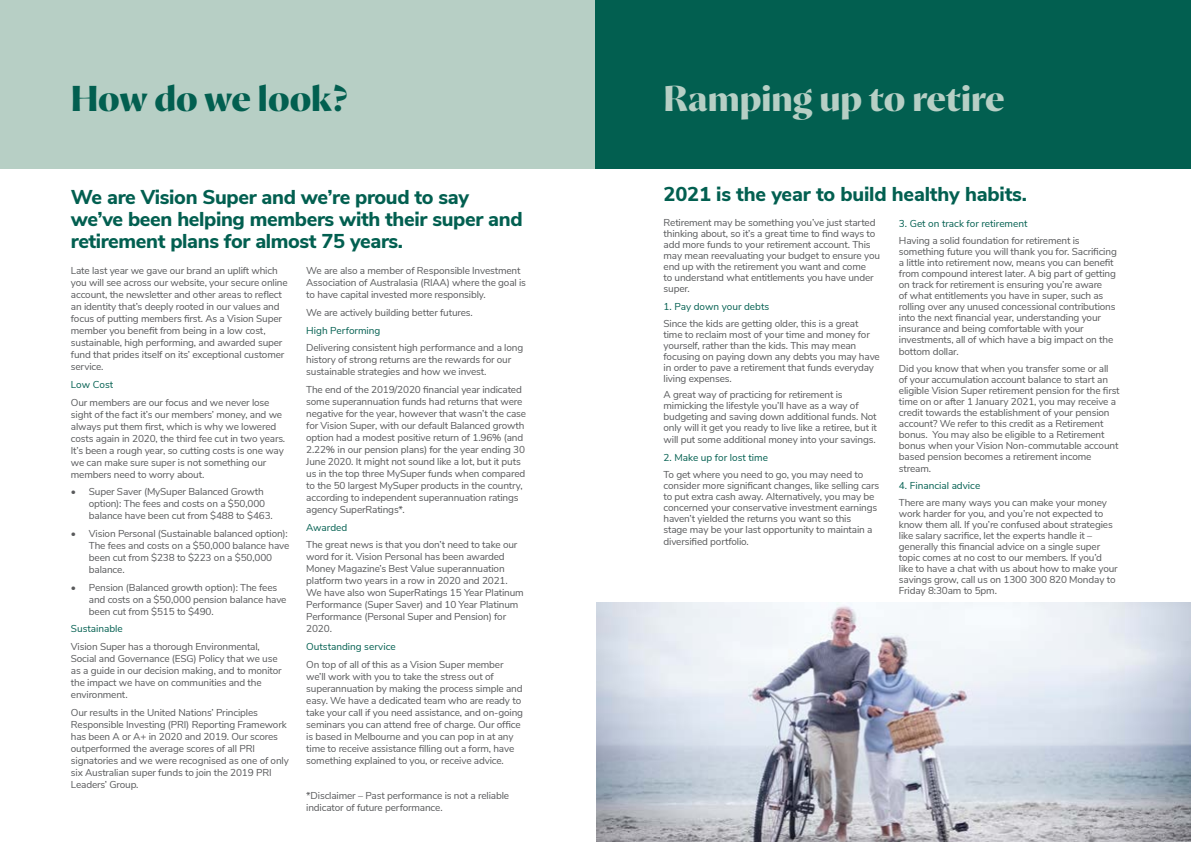
<style>
.page{position:relative;width:1191px;height:842px;background:#fff}
.page>*{position:absolute;margin:0;border:0;box-sizing:border-box;transform-origin:0 0}
.t1{font:800 36px "Proza Display";color:#b7cfc5}
.t2{font:800 36px "Proza Display";color:#025f50}
.t3{font:800 20px/22px "Nunito Sans";letter-spacing:-.02em;color:#025f50}
.t4{font:10px/12px "Nunito Sans";letter-spacing:-.015em;color:#58595b}
.t5{font:10px "Nunito Sans";color:#025f50}
</style>
<div class="page">
<div style="left:0;top:0;width:595px;height:168px;background:#b7cfc5"></div>
<div style="left:595px;top:0;width:596px;height:168px;background:#025f50"></div>
<img style="left:596px;top:602px;width:595px;height:240px">
<h1 class="t2" style="left:71px;top:77px;width:279px">How do we look?</h1>
<h2 class="t3" style="left:71px;top:185px;width:453px">We are Vision Super and we’re proud to say we’ve been helping members with their super and retirement plans for almost 75 years.</h2>
<p class="t4" style="left:71px;top:264px;width:218px">Late last year we gave our brand an uplift which you will see across our website, your secure online account, the newsletter and other areas to reflect an identity that’s deeply rooted in our values and focus of putting members first. As a Vision Super member you benefit from being in a low cost, sustainable, high performing, and awarded super fund that prides itself on its’ exceptional customer service.</p>
<p class="t5" style="left:71px;top:377px;width:44px">Low Cost</p>
<p class="t4" style="left:71px;top:395px;width:216px">Our members are our focus and we never lose sight of the fact it’s our members’ money, and we always put them first, which is why we lowered costs again in 2020, the third fee cut in two years.<br>It’s been a rough year, so cutting costs is one way we can make sure super is not something our members need to worry about.</p>
<p class="t4" style="left:89px;top:485px;width:185px;text-indent:-18px">• Super Saver (MySuper Balanced Growth option): The fees and costs on a $50,000 balance have been cut from $488 to $463.</p>
<p class="t4" style="left:89px;top:527px;width:202px;text-indent:-18px">• Vision Personal (Sustainable balanced option):<br>The fees and costs on a $50,000 balance have been cut from $238 to $223 on a $50,000 balance.</p>
<p class="t4" style="left:89px;top:580px;width:199px;text-indent:-18px">• Pension (Balanced growth option): The fees and costs on a $50,000 pension balance have been cut from $515 to $490.</p>
<p class="t5" style="left:71px;top:621px;width:53px">Sustainable</p>
<p class="t4" style="left:71px;top:640px;width:212px">Vision Super has a thorough Environmental, Social and Governance (ESG) Policy that we use as a guide in our decision making, and to monitor the impact we have on communities and the environment.</p>
<p class="t4" style="left:71px;top:705px;width:219px">Our results in the United Nations’ Principles Responsible Investing (PRI) Reporting Framework has been A or A+ in 2020 and 2019. Our scores outperformed the average scores of all PRI signatories and we were recognised as one of only six Australian super funds to join the 2019 PRI Leaders’ Group.</p>
<p class="t4" style="left:306px;top:264px;width:221px">We are also a member of Responsible Investment<br>Association of Australasia (RIAA) where the goal is to have capital invested more responsibly.</p>
<p class="t4" style="left:306px;top:306px;width:168px">We are actively building better futures.</p>
<p class="t5" style="left:306px;top:323px;width:76px">High Performing</p>
<p class="t4" style="left:306px;top:341px;width:218px">Delivering consistent high performance and a long history of strong returns are the rewards for our sustainable strategies and how we invest.</p>
<p class="t4" style="left:306px;top:383px;width:221px">The end of the 2019/2020 financial year indicated some superannuation funds had returns that were negative for the year, however that wasn’t the case for Vision Super, with our default Balanced growth option had a modest positive return of 1.96% (and 2.22% in our pension plans) for the year ending 30<br>June 2020. It might not sound like a lot, but it puts us in the top three MySuper funds when compared to the 50 largest MySuper products in the country, according to independent superannuation ratings agency SuperRatings*.</p>
<p class="t5" style="left:306px;top:520px;width:43px">Awarded</p>
<p class="t4" style="left:306px;top:538px;width:219px">The great news is that you don’t need to take our word for it. Vision Personal has been awarded Money Magazine’s Best Value superannuation platform two years in a row in 2020 and 2021.<br>We have also won SuperRatings 15 Year Platinum Performance (Super Saver) and 10 Year Platinum Performance (Personal Super and Pension) for 2020.</p>
<p class="t5" style="left:306px;top:639px;width:91px">Outstanding service</p>
<p class="t4" style="left:306px;top:657px;width:218px">On top of all of this as a Vision Super member we’ll work with you to take the stress out of superannuation by making the process simple and easy. We have a dedicated team who are ready to take your call if you need assistance, and on-going seminars you can attend free of charge. Our office is based in Melbourne and you can pop in at any time to receive assistance filling out a form, have something explained to you, or receive advice.</p>
<p class="t4" style="left:306px;top:789px;width:204px">*Disclaimer – Past performance is not a reliable indicator of future performance.</p>
<h1 class="t1" style="left:663px;top:77px;width:343px">Ramping up to retire</h1>
<h2 class="t3" style="left:663px;top:182px;width:365px">2021 is the year to build healthy habits.</h2>
<p class="t4" style="left:663px;top:217px;width:218px;line-height:11px">Retirement may be something you’ve just started thinking about, so it’s a great time to find ways to add more funds to your retirement account. This may mean reevaluating your budget to ensure you end up with the retirement you want and come<br>to understand what entitlements you have under super.</p>
<p class="t5" style="left:663px;top:299px;width:107px">1. Pay down your debts</p>
<p class="t4" style="left:663px;top:317px;width:218px;line-height:11px">Since the kids are getting older, this is a great time to reclaim most of your time and money for yourself, rather than the kids. This may mean focusing on paying down any debts you may have in order to pave a retirement that funds everyday living expenses.</p>
<p class="t4" style="left:663px;top:389px;width:215px;line-height:11px">A great way of practicing for retirement is mimicking the lifestyle you’ll have as a way of budgeting and saving down additional funds. Not only will it get you ready to live like a retiree, but it</p>
<p class="t4" style="left:663px;top:433px;width:213px">will put some additional money into your savings.</p>
<p class="t5" style="left:663px;top:450px;width:106px">2. Make up for lost time</p>
<p class="t4" style="left:663px;top:468px;width:217px;line-height:11px">To get where you need to go, you may need to consider more significant changes, like selling cars to put extra cash away. Alternatively, you may be concerned your conservative investment earnings haven’t yielded the returns you want so this<br>stage may be your last opportunity to maintain a</p>
<p class="t4" style="left:663px;top:535px;width:87px">diversified portfolio.</p>
<p class="t5" style="left:899px;top:217px;width:130px">3. Get on track for retirement</p>
<p class="t4" style="left:899px;top:234px;width:219px;line-height:11px">Having a solid foundation for retirement is something future you will thank you for. Sacrificing a little into retirement now, means you can benefit from compound interest later. A big part of getting on track for retirement is ensuring you’re aware<br>of what entitlements you have in super, such as rolling over any unused concessional contributions into the next financial year, understanding your insurance and being comfortable with your investments, all of which have a big impact on the</p>
<p class="t4" style="left:899px;top:343px;width:211px;line-height:16.7px">bottom dollar.<br>Did you know that when you transfer some or all</p>
<p class="t4" style="left:899px;top:373px;width:222px;line-height:11px">of your accumulation account balance to start an eligible Vision Super retirement pension for the first time on or after 1 January 2021, you may receive a credit towards the establishment of your pension account? We refer to this credit as a Retirement bonus. You may also be eligible to a Retirement bonus when your Vision Non-commutable account based pension becomes a retirement income</p>
<p class="t4" style="left:899px;top:462px;width:34px">stream.</p>
<p class="t5" style="left:899px;top:479px;width:83px">4. Financial advice</p>
<p class="t4" style="left:899px;top:496px;width:220px;line-height:11px">There are many ways you can make your money work harder for you, and you’re not expected to know them all. If you’re confused about strategies like salary sacrifice, let the experts handle it – generally this financial advice on a single super topic comes at no cost to our members. If you’d like to have a chat with us about how to make your savings grow, call us on 1300 300 820 Monday to Friday 8:30am to 5pm.</p>
</div>
